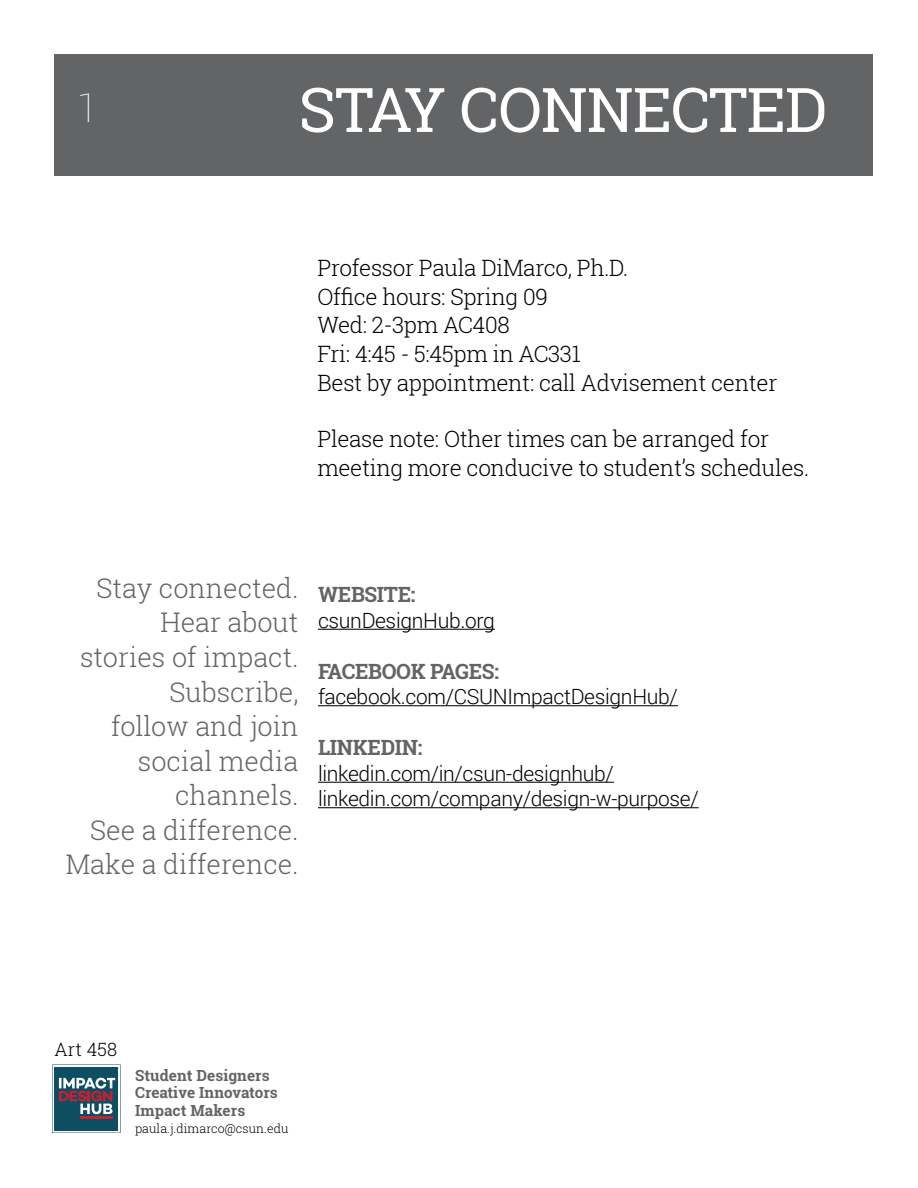
<style>
.page{position:relative;width:918px;height:1188px;background:#fff}
.page>*{position:absolute;margin:0;border:0;box-sizing:border-box;transform-origin:0 0}
.t1{font:61.5px "Roboto Slab";letter-spacing:-.015em;color:#fff}
.t2{font:100 39px "Roboto";color:#fff}
.t3{font:300 27px/34.5px "Roboto Slab";color:#636466;text-align:right}
.t4{font:300 22.5px/28.5px "Roboto Slab";letter-spacing:-.015em;color:#000}
.t5{font:300 21px/25.5px "Roboto";letter-spacing:-.015em;color:#000}
.t6{font:700 21px "Roboto Slab";letter-spacing:-.015em;color:#636466}
.t7{font:300 18.3px "Roboto Slab";letter-spacing:.005em;color:#000}
.t8{font:700 15.3px/17.4px "Roboto Slab";letter-spacing:.005em;color:#636466}
.t9{font:300 12.3px "Roboto Slab";letter-spacing:.005em;color:#000}
</style>
<div class="page">
<div style="left:54px;top:54px;width:818px;height:122px;background:#636466"></div>
<div style="left:53px;top:1065px;width:67px;height:68px;border:4px solid #fff"></div>
<div style="left:55px;top:1067px;width:63px;height:63px;background:#0e4e63"></div>
<hr style="left:80px;top:1116px;width:33px;height:3px;background:#c4202f">
<svg style="left:59px;top:1078px;width:56px;height:36px"></svg>
<hr style="left:318px;top:629px;width:177px;height:1px;background:#000">
<hr style="left:318px;top:705px;width:360px;height:1px;background:#000">
<hr style="left:318px;top:782px;width:296px;height:1px;background:#000">
<hr style="left:318px;top:807px;width:381px;height:1px;background:#000">
<h2 class="t2" style="left:77px;top:81px;width:23px">1</h2>
<h1 class="t1" style="left:298px;top:67px;width:531px">STAY CONNECTED</h1>
<p class="t4" style="left:317px;top:253px;width:462px">Professor Paula DiMarco, Ph.D.<br>Office hours: Spring 09<br>Wed: 2-3pm AC408<br>Fri: 4:45 - 5:45pm in AC331<br>Best by appointment: call Advisement center</p>
<p class="t4" style="left:317px;top:425px;width:493px">Please note: Other times can be arranged for meeting more conducive to student’s schedules.</p>
<p class="t3" style="left:66px;top:570px;width:234px">Stay connected.<br>Hear about<br>stories of impact.<br>Subscribe,<br>follow and join social media channels.<br>See a difference.<br>Make a difference.</p>
<p class="t6" style="left:318px;top:580px;width:99px">WEBSITE:</p>
<p class="t5" style="left:318px;top:607px;width:178px">csunDesignHub.org</p>
<p class="t6" style="left:318px;top:657px;width:183px">FACEBOOK PAGES:</p>
<p class="t5" style="left:318px;top:683px;width:361px">facebook.com/CSUNImpactDesignHub/</p>
<p class="t6" style="left:318px;top:733px;width:106px">LINKEDIN:</p>
<p class="t5" style="left:318px;top:760px;width:382px">linkedin.com/in/csun-designhub/ linkedin.com/company/design-w-purpose/</p>
<p class="t7" style="left:55px;top:1037px;width:64px">Art 458</p>
<p class="t8" style="left:135px;top:1067px;width:144px">Student Designers<br>Creative Innovators<br>Impact Makers</p>
<p class="t9" style="left:135px;top:1120px;width:155px">paula.j.dimarco@csun.edu</p>
</div>
